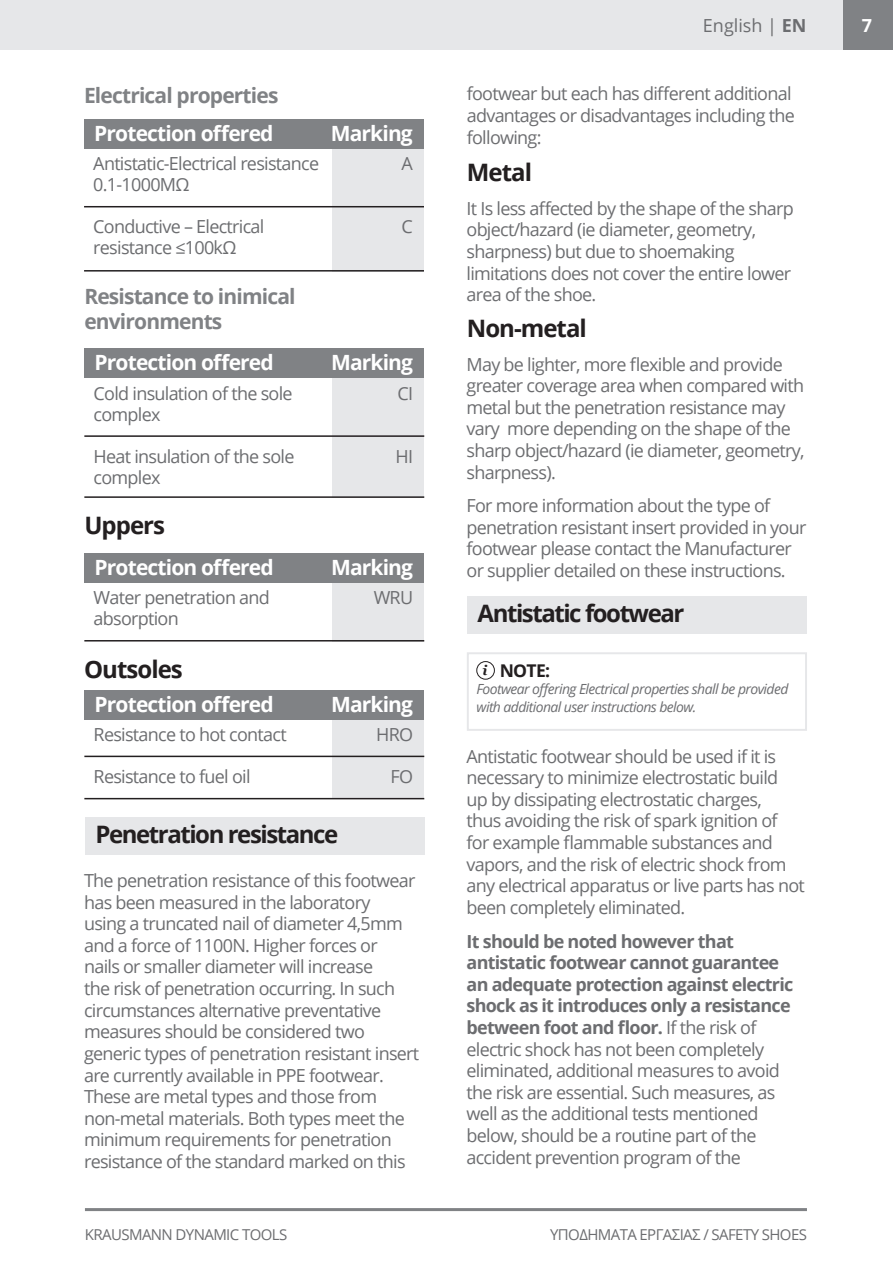
<style>
.page{position:relative;width:893px;height:1261px;background:#fff}
.page>*{position:absolute;margin:0;border:0;box-sizing:border-box;transform-origin:0 0}
.t1{font:700 24px "Open Sans";letter-spacing:-.06em;color:#231f20}
.t2{font:700 24px "Open Sans";letter-spacing:-.04em;color:#231f20}
.t3{font:700 21px "Open Sans";letter-spacing:-.04em;color:#fff}
.t4{font:700 21px "Open Sans";letter-spacing:-.04em;color:#808285}
.t5{font:18px/21.6px "Open Sans";letter-spacing:-.04em;color:#6c6d70}
.t6{font:18px "Open Sans";color:#6c6d70}
.t7{font:700 18px "Open Sans";color:#fff}
.t8{font:700 17.4px "Open Sans";color:#231f20}
.t9{font:15px "Open Sans";letter-spacing:-.04em;color:#6c6d70}
.t10{font:italic 14.1px/17.4px "Open Sans";letter-spacing:-.04em;color:#6c6d70}
.t11{font:italic 700 13.8px "Georgia";color:#231f20}
.s1{font-weight:700}
</style>
<div class="page">
<div style="left:843px;top:0;width:50px;height:50px;background:#808285"></div>
<hr style="left:85px;top:1207px;width:722px;height:3px;background:#808285">
<div style="left:0;top:0;width:843px;height:50px;background:#e6e7e9"></div>
<div style="left:85px;top:817px;width:340px;height:38px;background:#e6e7e9"></div>
<div style="left:332px;top:378px;width:92px;height:120px;background:#e6e7e9"></div>
<div style="left:84px;top:349px;width:340px;height:29px;background:#808285"></div>
<hr style="left:84px;top:435px;width:340px;height:2px;background:#231f20">
<hr style="left:84px;top:496px;width:340px;height:2px;background:#231f20">
<div style="left:332px;top:583px;width:92px;height:58px;background:#e6e7e9"></div>
<div style="left:84px;top:553px;width:340px;height:29px;background:#808285"></div>
<hr style="left:84px;top:640px;width:340px;height:1px;background:#231f20">
<div style="left:332px;top:149px;width:92px;height:122px;background:#e6e7e9"></div>
<div style="left:84px;top:119px;width:340px;height:30px;background:#808285"></div>
<hr style="left:84px;top:206px;width:340px;height:1px;background:#231f20">
<hr style="left:84px;top:270px;width:340px;height:1px;background:#231f20">
<div style="left:332px;top:719px;width:92px;height:78px;background:#e6e7e9"></div>
<div style="left:84px;top:690px;width:340px;height:29px;background:#808285"></div>
<hr style="left:84px;top:755px;width:340px;height:2px;background:#231f20">
<hr style="left:84px;top:797px;width:340px;height:2px;background:#231f20">
<div style="left:467px;top:652px;width:340px;height:78px;border:2px solid #e6e7e9"></div>
<div style="left:476px;top:661px;width:19px;height:18px;border:1px solid #231f20;border-radius:50%"></div>
<div style="left:467px;top:596px;width:340px;height:38px;background:#e6e7e9"></div>
<p class="t4" style="left:84px;top:80px;width:196px">Electrical properties</p>
<p class="t3" style="left:94px;top:118px;width:181px">Protection offered</p>
<p class="t3" style="left:331px;top:118px;width:84px">Marking</p>
<p class="t5" style="left:93px;top:153px;width:227px">Antistatic-Electrical resistance<br>0.1-1000ΜΩ</p>
<p class="t5" style="left:93px;top:216px;width:173px">Conductive – Electrical resistance ≤100kΩ</p>
<p class="t4" style="left:84px;top:281px;width:213px">Resistance to inimical</p>
<p class="t4" style="left:84px;top:306px;width:140px">environments</p>
<p class="t5" style="left:401px;top:152px;width:13px">A</p>
<p class="t5" style="left:401px;top:215px;width:13px">C</p>
<p class="t3" style="left:95px;top:348px;width:181px">Protection offered</p>
<p class="t3" style="left:331px;top:348px;width:84px">Marking</p>
<p class="t5" style="left:94px;top:382px;width:201px">Cold insulation of the sole complex</p>
<p class="t5" style="left:94px;top:445px;width:202px">Heat insulation of the sole complex</p>
<p class="t1" style="left:84px;top:508px;width:82px">Uppers</p>
<p class="t5" style="left:397px;top:382px;width:17px">CI</p>
<p class="t5" style="left:396px;top:445px;width:19px">HI</p>
<p class="t3" style="left:95px;top:552px;width:181px">Protection offered</p>
<p class="t3" style="left:331px;top:552px;width:84px">Marking</p>
<p class="t5" style="left:94px;top:586px;width:178px">Water penetration and absorption</p>
<p class="t5" style="left:374px;top:586px;width:41px">WRU</p>
<p class="t2" style="left:84px;top:652px;width:100px">Outsoles</p>
<p class="t3" style="left:95px;top:689px;width:181px">Protection offered</p>
<p class="t3" style="left:331px;top:689px;width:84px">Marking</p>
<p class="t5" style="left:94px;top:723px;width:195px">Resistance to hot contact</p>
<p class="t5" style="left:94px;top:765px;width:158px">Resistance to fuel oil</p>
<p class="t5" style="left:376px;top:723px;width:38px">HRO</p>
<p class="t5" style="left:391px;top:765px;width:24px">FO</p>
<p class="t1" style="left:95px;top:817px;width:244px">Penetration resistance</p>
<p class="t5" style="left:84px;top:869px;width:337px">The penetration resistance of this footwear has been measured in the laboratory<br>using a truncated nail of diameter 4,5mm and a force of 1100N. Higher forces or<br>nails or smaller diameter will increase<br>the risk of penetration occurring. In such circumstances alternative preventative measures should be considered two generic types of penetration resistant insert are currently available in PPE footwear.<br>These are metal types and those from non-metal materials. Both types meet the minimum requirements for penetration resistance of the standard marked on this</p>
<p class="t6" style="left:703px;top:13px;width:105px">English | <span class="s1">EN</span></p>
<p class="t5" style="left:467px;top:83px;width:330px">footwear but each has different additional advantages or disadvantages including the following:</p>
<p class="t1" style="left:467px;top:155px;width:67px">Metal</p>
<p class="t5" style="left:466px;top:197px;width:329px">It Is less affected by the shape of the sharp object/hazard (ie diameter, geometry, sharpness) but due to shoemaking limitations does not cover the entire lower area of the shoe.</p>
<p class="t2" style="left:467px;top:311px;width:122px">Non-metal</p>
<p class="t5" style="left:466px;top:353px;width:339px">May be lighter, more flexible and provide greater coverage area when compared with metal but the penetration resistance may vary more depending on the shape of the sharp object/hazard (ie diameter, geometry, sharpness).</p>
<p class="t5" style="left:466px;top:494px;width:341px">For more information about the type of penetration resistant insert provided in your footwear please contact the Manufacturer or supplier detailed on these instructions.</p>
<p class="t1" style="left:478px;top:596px;width:208px">Antistatic footwear</p>
<p class="t8" style="left:500px;top:658px;width:52px">NOTE:</p>
<p class="t10" style="left:477px;top:680px;width:313px">Footwear offering Electrical properties shall be provided with additional user instructions below.</p>
<p class="t11" style="left:483px;top:661px;width:7px">i</p>
<p class="t5" style="left:466px;top:744px;width:340px">Antistatic footwear should be used if it is necessary to minimize electrostatic build<br>up by dissipating electrostatic charges,<br>thus avoiding the risk of spark ignition of for example flammable substances and vapors, and the risk of electric shock from any electrical apparatus or live parts has not been completely eliminated.</p>
<p class="t5" style="left:466px;top:929px;width:328px"><span class="s1">It should be noted however that antistatic footwear cannot guarantee an adequate protection against electric shock as it introduces only a resistance between foot and floor.</span> If the risk of electric shock has not been completely eliminated, additional measures to avoid the risk are essential. Such measures, as well as the additional tests mentioned below, should be a routine part of the accident prevention program of the</p>
<p class="t9" style="left:85px;top:1224px;width:204px">KRAUSMANN DYNAMIC TOOLS</p>
<p class="t9" style="left:550px;top:1224px;width:258px">ΥΠΟΔΗΜΑΤΑ ΕΡΓΑΣΙΑΣ / SAFETY SHOES</p>
<p class="t7" style="left:862px;top:12px;width:12px">7</p>
</div>
